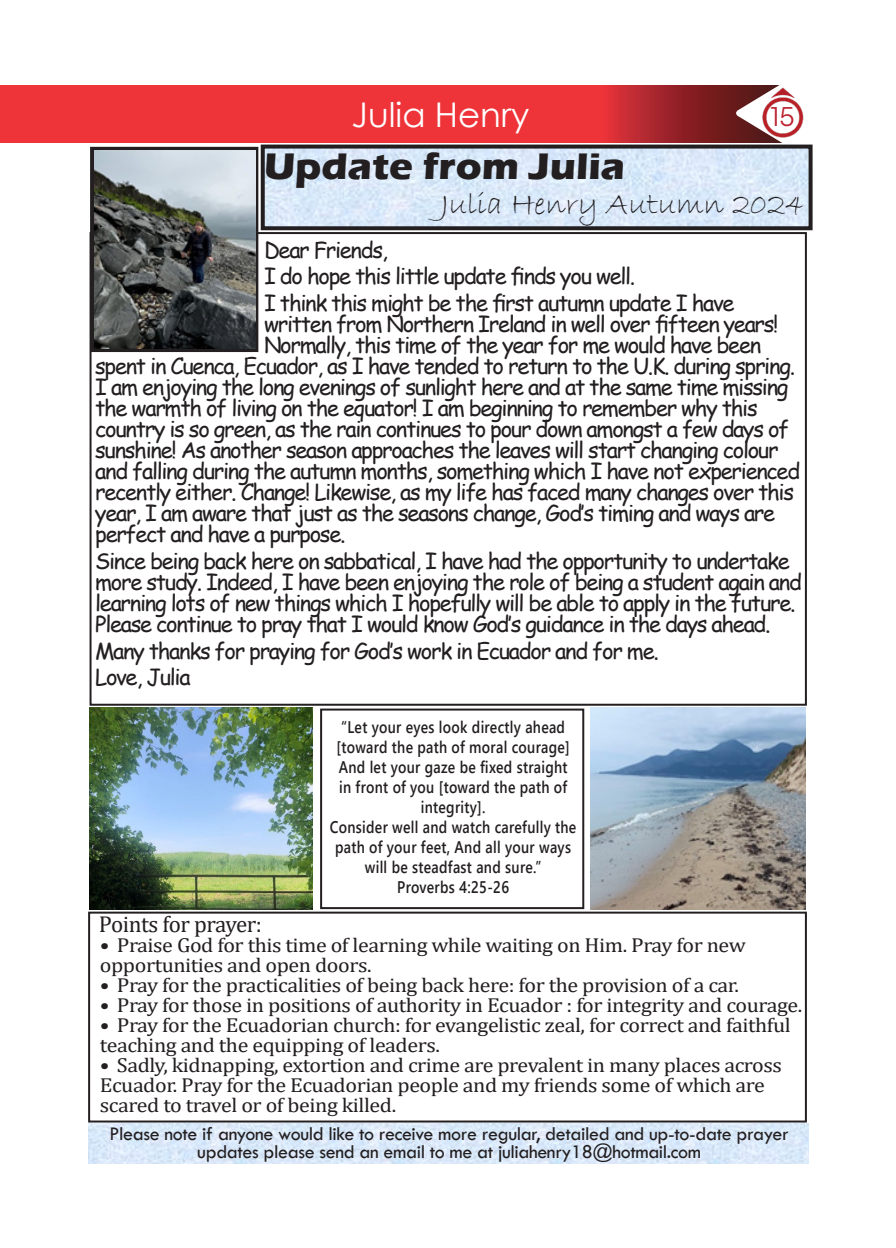
<style>
.page{position:relative;width:896px;height:1248px;background:#fff}
.page>*{position:absolute;margin:0;border:0;box-sizing:border-box;transform-origin:0 0}
.t1{font:700 38px "Eras ITC";color:#231f20;scale:1.05 1}
.t2{font:34px "Century Gothic";color:#fff}
.t3{font:32px "Bradley Hand ITC";color:#231f20}
.t4{font:28px "General Sans";color:#bd2232}
.t5{font:23px "Cambria";letter-spacing:-.02em;color:#231f20}
.t6{font:22px/21px "Comic Sans MS";letter-spacing:-.06em;color:#231f20}
.t7{font:20.2px/20px "Cambria";letter-spacing:-.02em;color:#231f20;scale:1.09 1}
.t8{font:20px/18px "Tw Cen";letter-spacing:-.02em;color:#231f20;text-align:center}
.t9{font:600 16.8px/20px "Segoe UI";letter-spacing:.02em;color:#231f20;text-align:center;scale:.83 1}
</style>
<div class="page">
<svg style="left:0;top:85px;width:735px;height:58px;background:#e13136"></svg>
<svg style="left:735px;top:85px;width:78px;height:126px"></svg>
<img style="left:757px;top:85px;width:54px;height:56px">
<div style="left:320px;top:708px;width:264px;height:201px;border:2px solid #231f20"></div>
<div style="left:88px;top:911px;width:719px;height:211px;border:2px solid #231f20"></div>
<img style="left:266px;top:149px;width:541px;height:76px">
<div style="left:261px;top:144px;width:551px;height:86px;border:4px solid #231f20"></div>
<img style="left:88px;top:1123px;width:720px;height:40px">
<div style="left:90px;top:147px;width:168px;height:205px;border:4px solid #231f20"></div>
<img style="left:89px;top:707px;width:223px;height:202px">
<img style="left:94px;top:151px;width:161px;height:197px">
<img style="left:590px;top:707px;width:215px;height:202px">
<p class="t2" style="left:352px;top:91px;width:179px">Julia Henry</p>
<p class="t4" style="left:771px;top:99px;width:25px">15</p>
<p class="t1" style="left:264px;top:144px;width:345px">Update from Julia</p>
<p class="t3" style="left:441px;top:184px;width:366px">Julia Henry Autumn 2024</p>
<p class="t6" style="left:264px;top:238px;width:125px">Dear Friends,</p>
<p class="t6" style="left:264px;top:265px;width:373px">I do hope this little update finds you well.</p>
<p class="t6" style="left:264px;top:292px;width:472px">I think this might be the first autumn update I have</p>
<p class="t6" style="left:264px;top:313px;width:516px">written from Northern Ireland in well over fifteen years!</p>
<p class="t6" style="left:264px;top:334px;width:499px">Normally, this time of the year for me would have been</p>
<p class="t6" style="left:95px;top:355px;width:701px">spent in Cuenca, Ecuador, as I have tended to return to the U.K. during spring.</p>
<p class="t6" style="left:95px;top:376px;width:695px">I am enjoying the long evenings of sunlight here and at the same time missing</p>
<p class="t6" style="left:95px;top:397px;width:664px">the warmth of living on the equator! I am beginning to remember why this</p>
<p class="t6" style="left:95px;top:418px;width:696px">country is so green, as the rain continues to pour down amongst a few days of</p>
<p class="t6" style="left:95px;top:439px;width:685px">sunshine! As another season approaches the leaves will start changing colour</p>
<p class="t6" style="left:95px;top:460px;width:706px">and falling during the autumn months, something which I have not experienced</p>
<p class="t6" style="left:95px;top:481px;width:700px">recently either. Change! Likewise, as my life has faced many changes over this</p>
<p class="t6" style="left:95px;top:502px;width:681px">year, I am aware that just as the seasons change, God’s timing and ways are</p>
<p class="t6" style="left:95px;top:523px;width:252px">perfect and have a purpose.</p>
<p class="t6" style="left:95px;top:549px;width:708px">Since being back here on sabbatical, I have had the opportunity to undertake more study. Indeed, I have been enjoying the role of being a student again and learning lots of new things which I hopefully will be able to apply in the future.<br>Please continue to pray that I would know God’s guidance in the days ahead.</p>
<p class="t6" style="left:95px;top:639px;width:565px">Many thanks for praying for God’s work in Ecuador and for me.</p>
<p class="t6" style="left:95px;top:666px;width:97px">Love, Julia</p>
<p class="t9" style="left:336px;top:716px;width:283px;text-align:left">“Let your eyes look directly ahead [toward the path of moral courage]</p>
<p class="t9" style="left:339px;top:756px;width:277px">And let your gaze be fixed straight in front of you [toward the path of integrity].</p>
<p class="t9" style="left:330px;top:816px;width:298px">Consider well and watch carefully the path of your feet, And all your ways will be steadfast and sure.”</p>
<p class="t9" style="left:397px;top:876px;width:136px">Proverbs 4:25-26</p>
<p class="t5" style="left:99px;top:910px;width:165px">Points for prayer:</p>
<p class="t7" style="left:100px;top:934px;width:594px">• Praise God for this time of learning while waiting on Him. Pray for new opportunities and open doors.</p>
<p class="t7" style="left:100px;top:974px;width:588px">• Pray for the practicalities of being back here: for the provision of a car.</p>
<p class="t7" style="left:100px;top:994px;width:646px">• Pray for those in positions of authority in Ecuador : for integrity and courage.</p>
<p class="t7" style="left:100px;top:1014px;width:635px">• Pray for the Ecuadorian church: for evangelistic zeal, for correct and faithful teaching and the equipping of leaders.</p>
<p class="t7" style="left:100px;top:1054px;width:627px">• Sadly, kidnapping, extortion and crime are prevalent in many places across<br>Ecuador. Pray for the Ecuadorian people and my friends some of which are scared to travel or of being killed.</p>
<p class="t8" style="left:110px;top:1124px;width:681px">Please note if anyone would like to receive more regular, detailed and up-to-date prayer updates please send an email to me at juliahenry18@hotmail.com</p>
</div>
